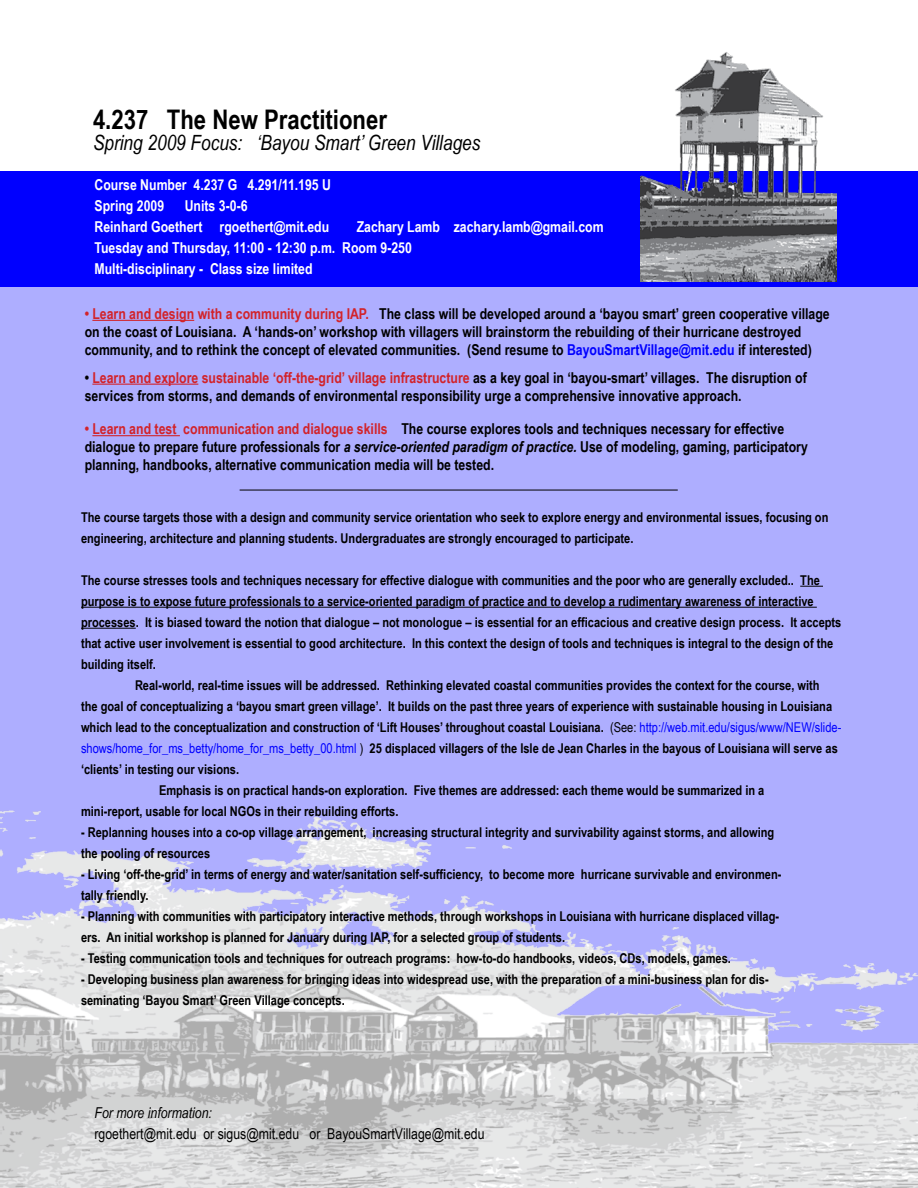
<style>
.page{position:relative;width:918px;height:1188px;background:#fff}
.page>*{position:absolute;margin:0;border:0;box-sizing:border-box;transform-origin:0 0}
.t1{font:700 27px "Arial Narrow";color:#000}
.t2{font:italic 21px "Arial Narrow";color:#000}
.t3{font:700 15px/18px "Arial Narrow";color:#000}
.t4{font:700 15px/21px "Arial Narrow";color:#fff}
.t5{font:15px "Arial Narrow";color:#000}
.t6{font:italic 15px "Arial Narrow";color:#000}
.t7{font:700 13.5px/21px "Arial Narrow";color:#000}
.s1{color:#d2232a}
.s2{color:#00f}
.s3{font-style:italic}
.s4{font-weight:400}
.s5{font-weight:400;color:#00f}
</style>
<div class="page">
<div style="left:0;top:286px;width:918px;height:902px;background:#aeaeff"></div>
<img style="left:0;top:810px;width:918px;height:378px">
<div style="left:0;top:171px;width:918px;height:116px;background:#00f"></div>
<img style="left:640px;top:52px;width:197px;height:230px">
<hr style="left:240px;top:490px;width:438px;height:1px;background:#000">
<hr style="left:92px;top:320px;width:102px;height:1px;background:#d2232a">
<hr style="left:92px;top:435px;width:88px;height:1px;background:#d2232a">
<hr style="left:92px;top:384px;width:106px;height:1px;background:#d2232a">
<svg style="left:800px;top:586px;width:23px;height:1px"></svg>
<hr style="left:81px;top:607px;width:736px;height:1px;background:#000">
<hr style="left:81px;top:628px;width:55px;height:1px;background:#000">
<h1 class="t1" style="left:93px;top:104px;width:296px">4.237 The New Practitioner</h1>
<h2 class="t2" style="left:93px;top:131px;width:389px">Spring 2009 Focus: ‘Bayou Smart’ Green Villages</h2>
<p class="t4" style="left:94px;top:174px;width:238px">Course Number 4.237 G 4.291/11.195 U<br>Spring 2009</p>
<p class="t4" style="left:94px;top:195px;width:236px;text-align:center">Units 3-0-6<br>Reinhard Goethert rgoethert@mit.edu</p>
<p class="t4" style="left:94px;top:216px;width:511px;text-indent:262px">Zachary Lamb zachary.lamb@gmail.com<br>Tuesday and Thursday, 11:00 - 12:30 p.m. Room 9-250<br>Multi-disciplinary - Class size limited</p>
<p class="t3" style="left:85px;top:304px;width:747px"><span class="s1">• Learn and design with a community during IAP.</span> The class will be developed around a ‘bayou smart’ green cooperative village on the coast of Louisiana. A ‘hands-on’ workshop with villagers will brainstorm the rebuilding of their hurricane destroyed community, and to rethink the concept of elevated communities. (Send resume to <span class="s2">BayouSmartVillage@mit.edu</span> if interested)</p>
<p class="t3" style="left:85px;top:368px;width:724px">• <span class="s1">Learn and explore sustainable ‘off-the-grid’ village infrastructure</span> as a key goal in ‘bayou-smart’ villages. The disruption of services from storms, and demands of environmental responsibility urge a comprehensive innovative approach.</p>
<p class="t3" style="left:85px;top:420px;width:725px"><span class="s1">• Learn and test communication and dialogue skills</span> The course explores tools and techniques necessary for effective dialogue to prepare future professionals for <span class="s3">a service-oriented paradigm of practice.</span> Use of modeling, gaming, participatory planning, handbooks, alternative communication media will be tested.</p>
<p class="t7" style="left:81px;top:506px;width:749px">The course targets those with a design and community service orientation who seek to explore energy and environmental issues, focusing on engineering, architecture and planning students. Undergraduates are strongly encouraged to participate.</p>
<p class="t7" style="left:81px;top:569px;width:740px">The course stresses tools and techniques necessary for effective dialogue with communities and the poor who are generally excluded.. The</p>
<p class="t7" style="left:81px;top:590px;width:734px">purpose is to expose future professionals to a service-oriented paradigm of practice and to develop a rudimentary awareness of interactive</p>
<p class="t7" style="left:81px;top:611px;width:762px">processes. It is biased toward the notion that dialogue – not monologue – is essential for an efficacious and creative design process. It accepts</p>
<p class="t7" style="left:81px;top:632px;width:754px">that active user involvement is essential to good architecture. In this context the design of tools and techniques is integral to the design of the</p>
<p class="t7" style="left:81px;top:653px;width:77px">building itself.</p>
<p class="t7" style="left:135px;top:674px;width:686px">Real-world, real-time issues will be addressed. Rethinking elevated coastal communities provides the context for the course, with</p>
<p class="t7" style="left:81px;top:695px;width:753px">the goal of conceptualizing a ‘bayou smart green village’. It builds on the past three years of experience with sustainable housing in Louisiana</p>
<p class="t7" style="left:81px;top:716px;width:762px">which lead to the conceptualization and construction of ‘Lift Houses’ throughout coastal Louisiana. <span class="s4">(See:</span> <span class="s5">http://web.mit.edu/sigus/www/NEW/slide-</span></p>
<p class="t7" style="left:81px;top:737px;width:758px"><span class="s5">shows/home_for_ms_betty/home_for_ms_betty_00.html</span> <span class="s4">)</span> 25 displaced villagers of the Isle de Jean Charles in the bayous of Louisiana will serve as</p>
<p class="t7" style="left:81px;top:758px;width:160px">‘clients’ in testing our visions.</p>
<p class="t7" style="left:159px;top:779px;width:607px">Emphasis is on practical hands-on exploration. Five themes are addressed: each theme would be summarized in a</p>
<p class="t7" style="left:81px;top:800px;width:319px">mini-report, usable for local NGOs in their rebuilding efforts.</p>
<p class="t7" style="left:81px;top:821px;width:695px">- Replanning houses into a co-op village arrangement, increasing structural integrity and survivability against storms, and allowing the pooling of resources</p>
<p class="t7" style="left:81px;top:863px;width:702px">- Living ‘off-the-grid’ in terms of energy and water/sanitation self-sufficiency, to become more hurricane survivable and environmen&shy;tally friendly.</p>
<p class="t7" style="left:81px;top:905px;width:700px">- Planning with communities with participatory interactive methods, through workshops in Louisiana with hurricane displaced villag&shy;ers. An initial workshop is planned for January during IAP, for a selected group of students.</p>
<p class="t7" style="left:81px;top:948px;width:652px">- Testing communication tools and techniques for outreach programs: how-to-do handbooks, videos, CDs, models, games.</p>
<p class="t7" style="left:81px;top:969px;width:689px">- Developing business plan awareness for bringing ideas into widespread use, with the preparation of a mini-business plan for dis&shy;seminating ‘Bayou Smart’ Green Village concepts.</p>
<p class="t6" style="left:95px;top:1104px;width:119px">For more information:</p>
<p class="t5" style="left:95px;top:1125px;width:392px">rgoethert@mit.edu or sigus@mit.edu or BayouSmartVillage@mit.edu</p>
</div>
